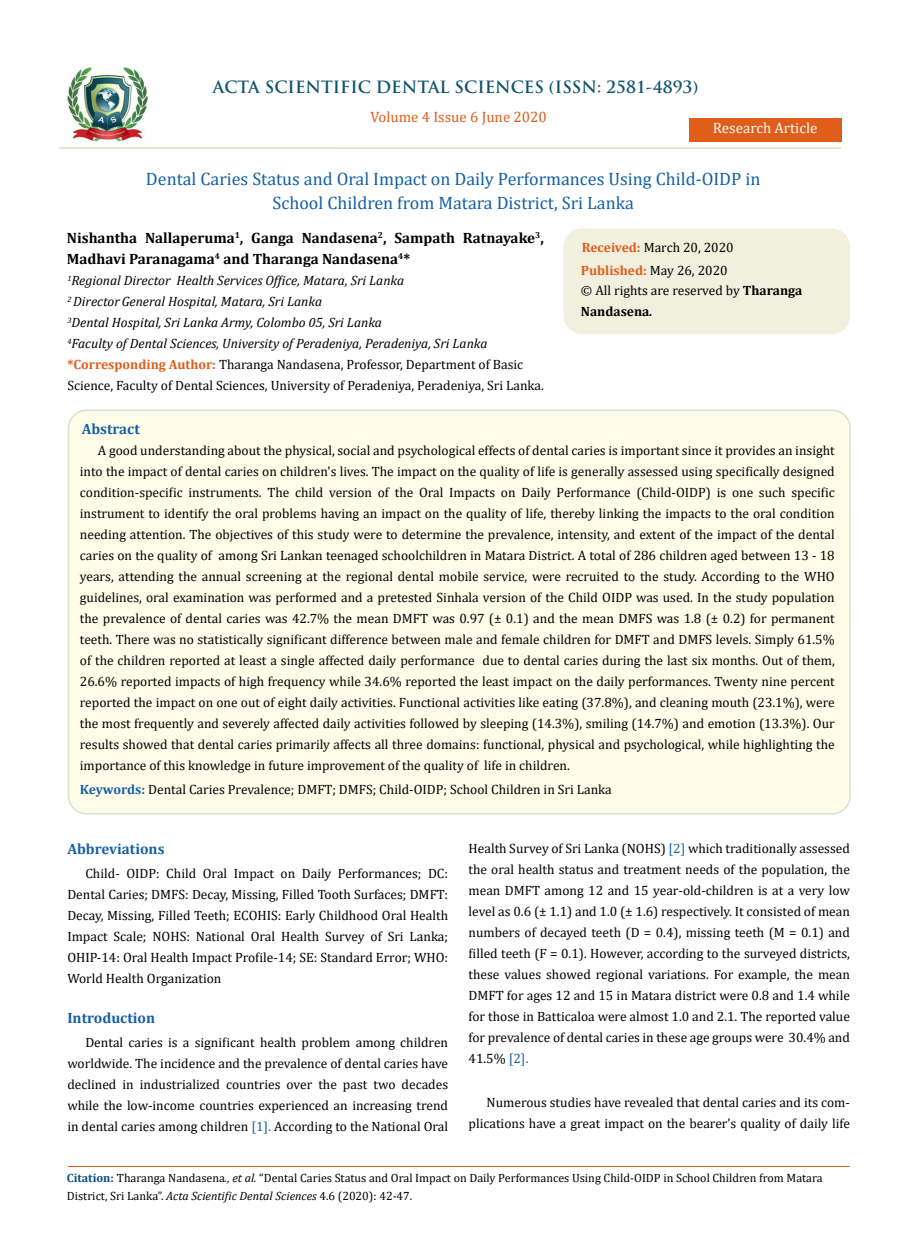
<style>
.page{position:relative;width:917px;height:1260px;background:#fff}
.page>*{position:absolute;margin:0;border:0;box-sizing:border-box;transform-origin:0 0}
.t1{font:18px/24px "Cambria";color:#1560a6;text-align:center}
.t2{font:700 16.5px "Trajan Pro";color:#0e546a}
.t3{font:700 15px/21px "Cambria";color:#000}
.t4{font:700 15px "Cambria";color:#1560a6}
.t5{font:15px "Cambria";color:#e05d1a}
.t6{font:15px "Cambria";color:#fff}
.t7{font:13.5px/21px "Cambria";color:#000;text-align:justify}
.t8{font:italic 13.5px/21px "Cambria";color:#000}
.t9{font:12px/18px "Cambria";color:#000}
.s1{font-weight:700;color:#e05d1a}
.s2{font-weight:700}
.s3{font-weight:700;font-style:italic}
.s4{font-weight:700;color:#1560a6}
.s5{color:#1560a6}
.s6{font-weight:700;color:#035089}
.s7{font-style:italic}
</style>
<div class="page">
<img style="left:68px;top:67px;width:80px;height:74px">
<div style="left:689px;top:118px;width:152px;height:24px;background:#e05d1a"></div>
<div style="left:564px;top:229px;width:285px;height:104px;background:#f1f0de;border-radius:18px"></div>
<div style="left:563px;top:229px;width:287px;height:105px;border:2px solid #f1f0de;border-radius:18px"></div>
<div style="left:68px;top:410px;width:782px;height:404px;background:#fffde9;border-radius:18px"></div>
<div style="left:68px;top:410px;width:782px;height:405px;border:2px solid #e0dfcd;border-radius:18px"></div>
<hr style="left:59px;top:147px;width:782px;height:2px;background:#e0dfcd">
<hr style="left:68px;top:1166px;width:781px;height:1px;background:#e05d1a">
<p class="t2" style="left:213px;top:76px;width:487px">ACTA SCIENTIFIC DENTAL SCIENCES (ISSN: 2581-4893)</p>
<p class="t5" style="left:370px;top:108px;width:178px">Volume 4 Issue 6 June 2020</p>
<p class="t6" style="left:713px;top:119px;width:106px">Research Article</p>
<h1 class="t1" style="left:146px;top:167px;width:616px">Dental Caries Status and Oral Impact on Daily Performances Using Child-OIDP in<br>School Children from Matara District, Sri Lanka</h1>
<p class="t3" style="left:67px;top:227px;width:478px">Nishantha Nallaperuma<sup>1</sup>, Ganga Nandasena<sup>2</sup>, Sampath Ratnayake<sup>3</sup>,<br>Madhavi Paranagama<sup>4</sup> and Tharanga Nandasena<sup>4</sup>*</p>
<p class="t8" style="left:67px;top:269px;width:421px"><sup>1</sup>Regional Director Health Services Office, Matara, Sri Lanka<br><sup>2</sup> DirectorGeneral Hospital, Matara, Sri Lanka<br><sup>3</sup>Dental Hospital, Sri Lanka Army, Colombo 05, Sri Lanka<br><sup>4</sup>Faculty of Dental Sciences, University of Peradeniya, Peradeniya, Sri Lanka</p>
<p class="t7" style="left:581px;top:236px;width:154px;line-height:23px"><span class="s1">Received:</span> March 20, 2020<br><span class="s1">Published:</span> May 26, 2020</p>
<p class="t7" style="left:581px;top:280px;width:223px">© All rights are reserved by <span class="s2">Tharanga<br>Nandasena</span><span class="s3">.</span></p>
<p class="t7" style="left:67px;top:353px;width:478px"><span class="s1">*Corresponding Author:</span> Tharanga Nandasena, Professor, Department of Basic<br>Science, Faculty of Dental Sciences, University of Peradeniya, Peradeniya, Sri Lanka.</p>
<p class="t4" style="left:82px;top:418px;width:60px">Abstract</p>
<p class="t7" style="left:78px;top:436px;width:478px">Science, Faculty of Dental Sciences, University of Peradeniya, Peradeniya, Sri Lanka.</p>
<p class="t7" style="left:80px;top:440px;width:756px;text-indent:18px">A good understanding about the physical, social and psychological effects of dental caries is important since it provides an insight into the impact of dental caries on children's lives. The impact on the quality of life is generally assessed using specifically designed condition-specific instruments. The child version of the Oral Impacts on Daily Performance (Child-OIDP) is one such specific instrument to identify the oral problems having an impact on the quality of life, thereby linking the impacts to the oral condition needing attention. The objectives of this study were to determine the prevalence, intensity, and extent of the impact of the dental caries on the quality of among Sri Lankan teenaged schoolchildren in Matara District. A total of 286 children aged between 13 - 18 years, attending the annual screening at the regional dental mobile service, were recruited to the study. According to the WHO guidelines, oral examination was performed and a pretested Sinhala version of the Child OIDP was used. In the study population the prevalence of dental caries was 42.7% the mean DMFT was 0.97 (± 0.1) and the mean DMFS was 1.8 (± 0.2) for permanent teeth. There was no statistically significant difference between male and female children for DMFT and DMFS levels. Simply 61.5% of the children reported at least a single affected daily performance due to dental caries during the last six months. Out of them, 26.6% reported impacts of high frequency while 34.6% reported the least impact on the daily performances. Twenty nine percent reported the impact on one out of eight daily activities. Functional activities like eating (37.8%), and cleaning mouth (23.1%), were the most frequently and severely affected daily activities followed by sleeping (14.3%), smiling (14.7%) and emotion (13.3%). Our results showed that dental caries primarily affects all three domains: functional, physical and psychological, while highlighting the importance of this knowledge in future improvement of the quality of life in children.</p>
<p class="t7" style="left:80px;top:779px;width:533px"><span class="s4">Keywords:</span> Dental Caries Prevalence; DMFT; DMFS; Child-OIDP; School Children in Sri Lanka</p>
<p class="t4" style="left:67px;top:839px;width:99px">Abbreviations</p>
<p class="t7" style="left:67px;top:863px;width:382px;text-indent:18px">Child- OIDP: Child Oral Impact on Daily Performances; DC:<br>Dental Caries; DMFS: Decay, Missing, Filled Tooth Surfaces; DMFT:<br>Decay, Missing, Filled Teeth; ECOHIS: Early Childhood Oral Health Impact Scale; NOHS: National Oral Health Survey of Sri Lanka; OHIP-14: Oral Health Impact Profile-14; SE: Standard Error; WHO:<br>World Health Organization</p>
<p class="t4" style="left:67px;top:1007px;width:89px">Introduction</p>
<p class="t7" style="left:67px;top:1032px;width:382px;text-indent:18px">Dental caries is a significant health problem among children worldwide. The incidence and the prevalence of dental caries have declined in industrialized countries over the past two decades while the low-income countries experienced an increasing trend in dental caries among children <span class="s5">[1].</span> According to the National Oral</p>
<p class="t7" style="left:468px;top:838px;width:383px">Health Survey of Sri Lanka (NOHS) <span class="s5">[2]</span> which traditionally assessed the oral health status and treatment needs of the population, the mean DMFT among 12 and 15 year-old-children is at a very low level as 0.6 (± 1.1) and 1.0 (± 1.6) respectively. It consisted of mean numbers of decayed teeth (D = 0.4), missing teeth (M = 0.1) and filled teeth (F = 0.1). However, according to the surveyed districts, these values showed regional variations. For example, the mean DMFT for ages 12 and 15 in Matara district were 0.8 and 1.4 while for those in Batticaloa were almost 1.0 and 2.1. The reported value for prevalence of dental caries in these age groups were 30.4% and 41.5% <span class="s5">[2].</span></p>
<p class="t7" style="left:468px;top:1092px;width:383px;text-align:right">Numerous studies have revealed that dental caries and its com&shy;plications have a great impact on the bearer’s quality of daily life</p>
<p class="t9" style="left:67px;top:1169px;width:757px"><span class="s6">Citation:</span> Tharanga Nandasena<span class="s7">., et al.</span> “Dental Caries Status and Oral Impact on Daily Performances Using Child-OIDP in School Children from Matara<br>District, Sri Lanka”. <span class="s7">Acta Scientific Dental Sciences</span> 4.6 (2020): 42-47.</p>
</div>
